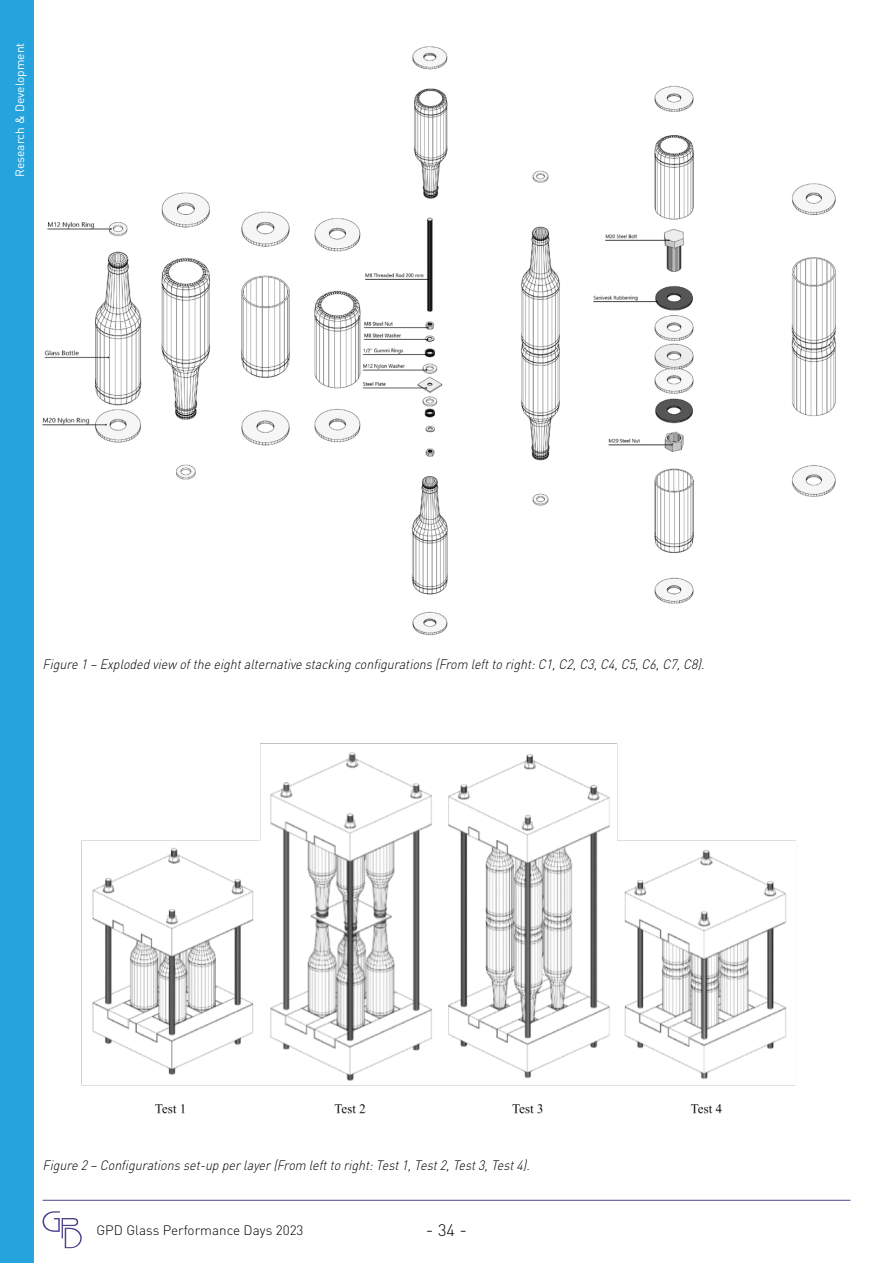
<style>
.page{position:relative;width:893px;height:1263px;background:#fff}
.page>*{position:absolute;margin:0;border:0;box-sizing:border-box;transform-origin:0 0}
.t1{font:300 18px "DIN Pro";color:#000}
.t2{font:italic 300 13.5px "DIN Pro";color:#000;scale:.92 1}
.t3{font:300 13.5px "DIN Pro";color:#000}
.t4{font:12px "DIN Pro";color:#fff}
.s1{font-size:16.5px}
</style>
<div class="page">
<hr style="left:43px;top:1200px;width:807px;height:1px;background:#4e418c">
<svg style="left:42px;top:1211px;width:40px;height:37px"></svg>
<div style="left:0;top:0;width:34px;height:1263px;background:#25a3dd"></div>
<img style="left:42px;top:46px;width:794px;height:590px">
<img style="left:81px;top:743px;width:715px;height:371px">
<p class="t4" style="left:12px;top:177px;width:136px;rotate:-90deg">Research &amp; Development</p>
<p class="t2" style="left:43px;top:655px;width:725px">Figure1–Explodedview oftheeightalternativestackingconfigurations(From lefttoright:C1,C2,C3,C4,C5,C6,C7,C8).</p>
<p class="t2" style="left:43px;top:1156px;width:535px">Figure2–Configurationsset-upperlayer(From lefttoright:Test1,Test2,Test3,Test4).</p>
<p class="t3" style="left:96px;top:1221px;width:209px">GPD Glass Performance Days 2023</p>
<h1 class="t1" style="left:426px;top:1217px;width:43px">- <span class="s1">34</span> -</h1>
</div>
